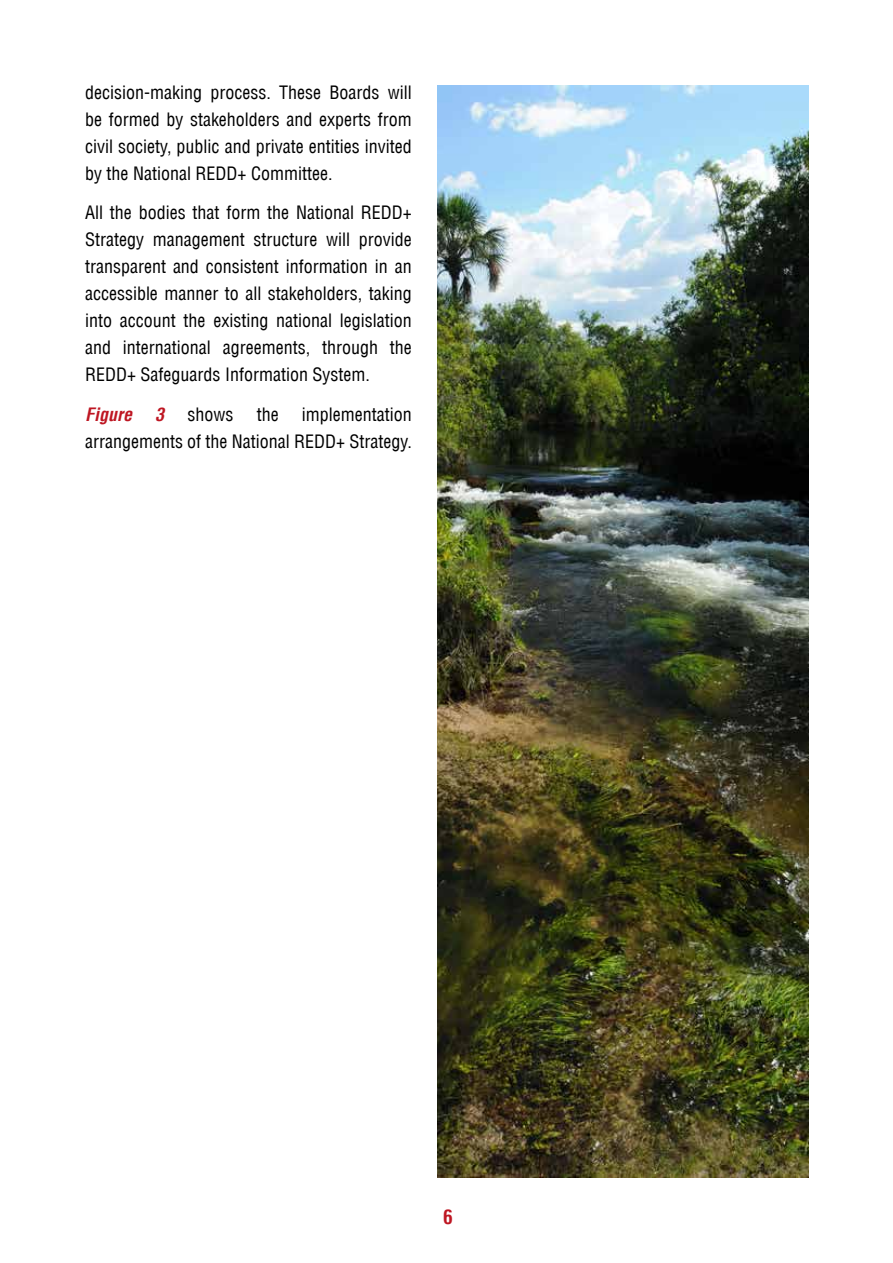
<style>
.page{position:relative;width:893px;height:1263px;background:#fff}
.page>*{position:absolute;margin:0;border:0;box-sizing:border-box;transform-origin:0 0}
.t1{font:700 condensed 19.5px "Helvetica LT";color:#be1622}
.t2{font:condensed 18px/27px "Helvetica LT";color:#000;text-align:justify}
.t3{font:italic 700 condensed 18px "Helvetica LT";color:#be1622}
</style>
<div class="page">
<img style="left:437px;top:85px;width:371px;height:1093px">
<p class="t2" style="left:85px;top:78px;width:328px">decision-making process. These Boards will be formed by stakeholders and experts from civil society, public and private entities invited by the National REDD+ Committee.</p>
<p class="t2" style="left:85px;top:199px;width:328px">All the bodies that form the National REDD+ Strategy management structure will provide transparent and consistent information in an accessible manner to all stakeholders, taking into account the existing national legislation and international agreements, through the REDD+ Safeguards Information System.</p>
<p class="t3" style="left:85px;top:403px;width:48px">Figure</p>
<p class="t3" style="left:155px;top:403px;width:10px">3</p>
<p class="t2" style="left:187px;top:401px;width:47px">shows</p>
<p class="t2" style="left:257px;top:401px;width:23px">the</p>
<p class="t2" style="left:85px;top:401px;width:328px;text-align:right">implementation<br>arrangements of the National REDD+ Strategy.</p>
<p class="t1" style="left:443px;top:1204px;width:11px">6</p>
</div>
